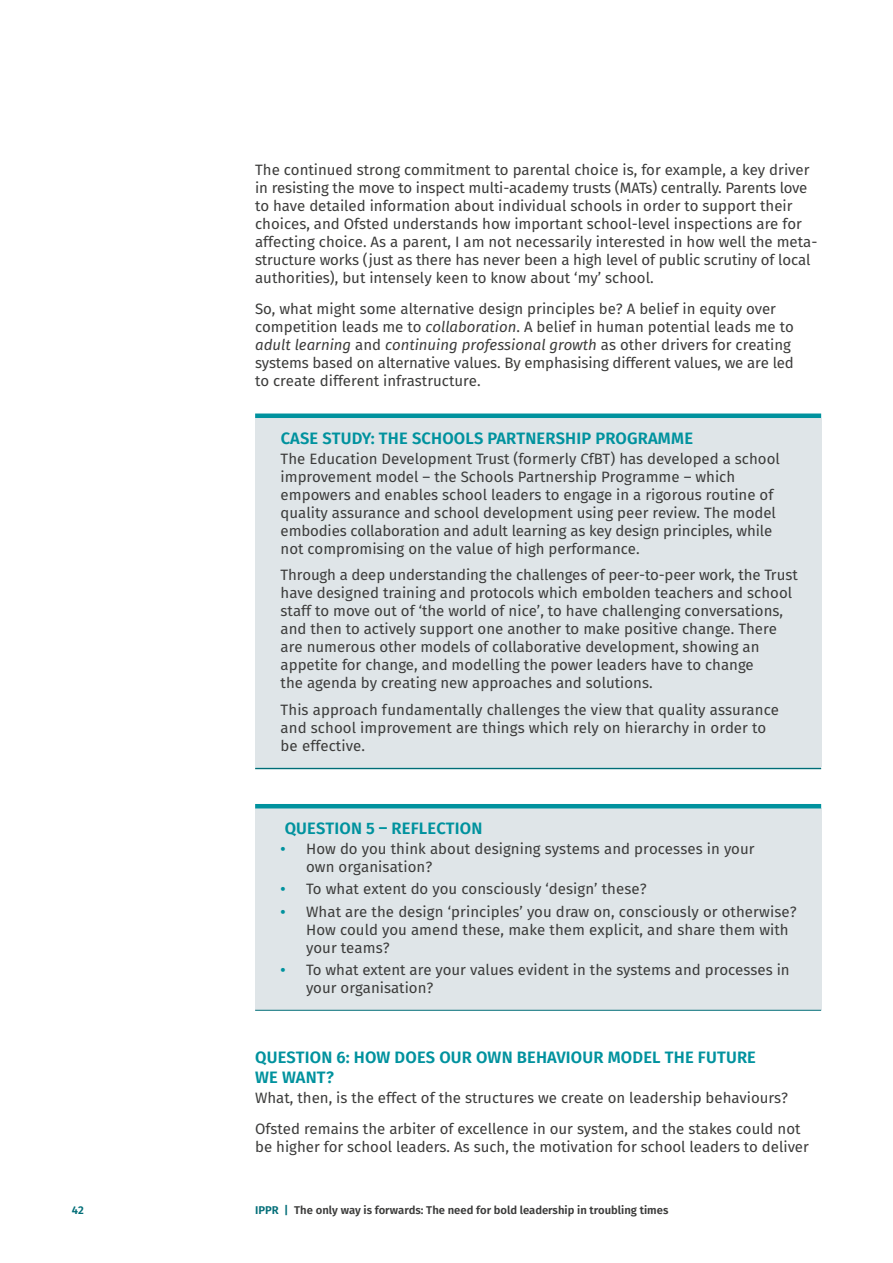
<style>
.page{position:relative;width:893px;height:1263px;background:#fff}
.page>*{position:absolute;margin:0;border:0;box-sizing:border-box;transform-origin:0 0}
.t1{font:600 16.5px/19.5px "Fira Sans";letter-spacing:.01em;color:#00929e}
.t2{font:15px/18px "Fira Sans";color:#3c3c3b}
.t3{font:600 11.25px "Fira Sans";color:#3c3c3b}
.t4{font:600 11.25px "Fira Sans";color:#006d77}
.s1{font-style:italic}
.s2{font-weight:600;color:#00929e}
.s3{color:#006d77}
</style>
<div class="page">
<div style="left:255px;top:418px;width:566px;height:30px;background:#dfe5e8"></div>
<div style="left:255px;top:413px;width:566px;height:5px;background:#00929e"></div>
<div style="left:255px;top:440px;width:566px;height:130px;background:#dfe5e8"></div>
<div style="left:255px;top:556px;width:566px;height:149px;background:#dfe5e8"></div>
<div style="left:255px;top:691px;width:566px;height:76px;background:#dfe5e8"></div>
<hr style="left:255px;top:768px;width:566px;height:1px;background:#006d77">
<div style="left:255px;top:809px;width:566px;height:29px;background:#dfe5e8"></div>
<hr style="left:255px;top:804px;width:566px;height:4px;background:#00929e">
<div style="left:255px;top:830px;width:566px;height:59px;background:#dfe5e8"></div>
<div style="left:255px;top:870px;width:566px;height:41px;background:#dfe5e8"></div>
<div style="left:255px;top:893px;width:566px;height:76px;background:#dfe5e8"></div>
<div style="left:255px;top:951px;width:566px;height:58px;background:#dfe5e8"></div>
<hr style="left:255px;top:1010px;width:566px;height:1px;background:#006d77">
<p class="t2" style="left:255px;top:161px;width:564px">The continued strong commitment to parental choice is, for example, a key driver in resisting the move to inspect multi-academy trusts (MATs) centrally. Parents love to have detailed information about individual schools in order to support their choices, and Ofsted understands how important school-level inspections are for affecting choice. As a parent, I am not necessarily interested in how well the meta&shy;structure works (just as there has never been a high level of public scrutiny of local authorities), but intensely keen to know about ‘my’ school.</p>
<p class="t2" style="left:255px;top:299px;width:540px">So, what might some alternative design principles be? A belief in equity over competition leads me to <span class="s1">collaboration</span>. A belief in human potential leads me to <span class="s1">adult learning</span> and <span class="s1">continuing professional growth</span> as other drivers for creating systems based on alternative values. By emphasising different values, we are led to create different infrastructure.</p>
<p class="t1" style="left:281px;top:428px;width:414px">CASE STUDY: THE SCHOOLS PARTNERSHIP PROGRAMME</p>
<p class="t2" style="left:281px;top:449px;width:501px">The Education Development Trust (formerly CfBT) has developed a school improvement model – the Schools Partnership Programme – which empowers and enables school leaders to engage in a rigorous routine of quality assurance and school development using peer review. The model embodies collaboration and adult learning as key design principles, while not compromising on the value of high performance.</p>
<p class="t2" style="left:281px;top:566px;width:519px">Through a deep understanding the challenges of peer-to-peer work, the Trust have designed training and protocols which embolden teachers and school staff to move out of ‘the world of nice’, to have challenging conversations, and then to actively support one another to make positive change. There are numerous other models of collaborative development, showing an appetite for change, and modelling the power leaders have to change<br>the agenda by creating new approaches and solutions.</p>
<p class="t2" style="left:281px;top:700px;width:500px">This approach fundamentally challenges the view that quality assurance and school improvement are things which rely on hierarchy in order to be effective.</p>
<p class="t1" style="left:285px;top:818px;width:199px">QUESTION 5 – REFLECTION</p>
<p class="t2" style="left:306px;top:840px;width:450px;text-indent:-26px"><span class="s2">•</span> How do you think about designing systems and processes in your own organisation?</p>
<p class="t2" style="left:281px;top:880px;width:368px"><span class="s2">•</span> To what extent do you consciously ‘design’ these?</p>
<p class="t2" style="left:306px;top:902px;width:492px;text-indent:-26px"><span class="s2">•</span> What are the design ‘principles’ you draw on, consciously or otherwise?<br>How could you amend these, make them explicit, and share them with your teams?</p>
<p class="t2" style="left:306px;top:960px;width:485px;text-indent:-26px"><span class="s2">•</span> To what extent are your values evident in the systems and processes in your organisation?</p>
<p class="t1" style="left:255px;top:1048px;width:502px">QUESTION 6: HOW DOES OUR OWN BEHAVIOUR MODEL THE FUTURE<br>WE WANT?</p>
<p class="t2" style="left:255px;top:1082px;width:547px;line-height:30.8px">What, then, is the effect of the structures we create on leadership behaviours?<br>Ofsted remains the arbiter of excellence in our system, and the stakes could not</p>
<p class="t2" style="left:255px;top:1137px;width:555px">be higher for school leaders. As such, the motivation for school leaders to deliver</p>
<p class="t4" style="left:72px;top:1202px;width:14px">42</p>
<p class="t3" style="left:255px;top:1202px;width:415px"><span class="s3">IPPR |</span> The only way is forwards: The need for bold leadership in troubling times</p>
</div>
